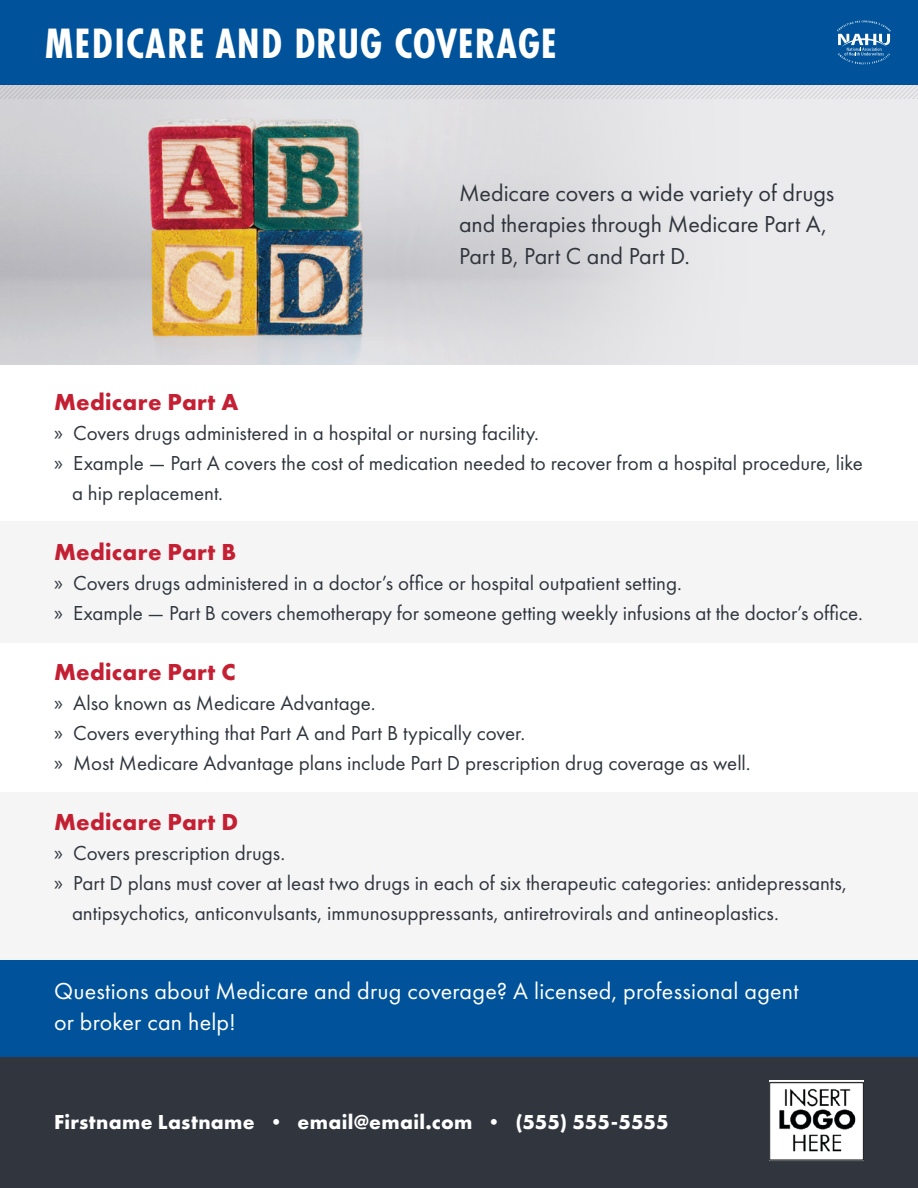
<style>
.page{position:relative;width:918px;height:1188px;background:#fff}
.page>*{position:absolute;margin:0;border:0;box-sizing:border-box;transform-origin:0 0}
.t1{font:700 condensed 39px "Futura";letter-spacing:.03em;color:#fff}
.big_copy{font:24px/31.5px "Futura PT";letter-spacing:-.005em;color:#30353e}
.big_copy-2{font:24px/31.5px "Futura PT";letter-spacing:.01em;color:#fff}
.subhead{font:700 24px "Futura PT";letter-spacing:.015em;color:#c42033}
.t2{font:21px/30px "Futura PT";color:#30353e}
.big_copy-3{font:700 21px "Futura PT";letter-spacing:.015em;color:#fff}
.s1{font-family:"Myriad Pro"}
</style>
<div class="page">
<div style="left:0;top:85px;width:918px;height:279px;background:#ebebed"></div>
<img style="left:0;top:98px;width:769px;height:266px">
<div style="left:0;top:0;width:918px;height:85px;background:#00539a"></div>
<div style="left:0;top:959px;width:918px;height:98px;background:#00539a"></div>
<div style="left:0;top:521px;width:918px;height:121px;background:#f5f5f5"></div>
<div style="left:0;top:792px;width:918px;height:167px;background:#f5f5f5"></div>
<svg style="left:0;top:85px;width:918px;height:13px"></svg>
<div style="left:0;top:1057px;width:918px;height:131px;background:#30353e"></div>
<svg style="left:837px;top:20px;width:54px;height:44px"></svg>
<img style="left:769px;top:1080px;width:95px;height:81px">
<p class="t1" style="left:45px;top:19px;width:513px">MEDICARE AND DRUG COVERAGE</p>
<p class="big_copy" style="left:459px;top:177px;width:377px">Medicare covers a wide variety of drugs and therapies through Medicare Part A,<br>Part B, Part C and Part D.</p>
<p class="subhead" style="left:54px;top:386px;width:186px">Medicare Part A</p>
<p class="t2" style="left:54px;top:418px;width:486px"><span class="s1">»</span> Covers drugs administered in a hospital or nursing facility.</p>
<p class="t2" style="left:72px;top:448px;width:792px;text-indent:-18px"><span class="s1">»</span> Example — Part A covers the cost of medication needed to recover from a hospital procedure, like a hip replacement.</p>
<p class="subhead" style="left:54px;top:536px;width:184px">Medicare Part B</p>
<p class="t2" style="left:54px;top:568px;width:629px"><span class="s1">»</span> Covers drugs administered in a doctor’s office or hospital outpatient setting.</p>
<p class="t2" style="left:54px;top:598px;width:810px"><span class="s1">»</span> Example — Part B covers chemotherapy for someone getting weekly infusions at the doctor’s office.</p>
<p class="subhead" style="left:54px;top:656px;width:183px">Medicare Part C</p>
<p class="t2" style="left:54px;top:688px;width:323px"><span class="s1">»</span> Also known as Medicare Advantage.</p>
<p class="t2" style="left:54px;top:718px;width:473px"><span class="s1">»</span> Covers everything that Part A and Part B typically cover.</p>
<p class="t2" style="left:54px;top:748px;width:698px"><span class="s1">»</span> Most Medicare Advantage plans include Part D prescription drug coverage as well.</p>
<p class="subhead" style="left:54px;top:806px;width:186px">Medicare Part D</p>
<p class="t2" style="left:54px;top:838px;width:233px"><span class="s1">»</span> Covers prescription drugs.</p>
<p class="t2" style="left:72px;top:868px;width:776px;text-indent:-18px"><span class="s1">»</span> Part D plans must cover at least two drugs in each of six therapeutic categories: antidepressants, antipsychotics, anticonvulsants, immunosuppressants, antiretrovirals and antineoplastics.</p>
<p class="big_copy-2" style="left:54px;top:975px;width:746px">Questions about Medicare and drug coverage? A licensed, professional agent or broker can help!</p>
<p class="big_copy-3" style="left:54px;top:1109px;width:616px">Firstname Lastname • email@email.com • (555) 555-5555</p>
</div>
